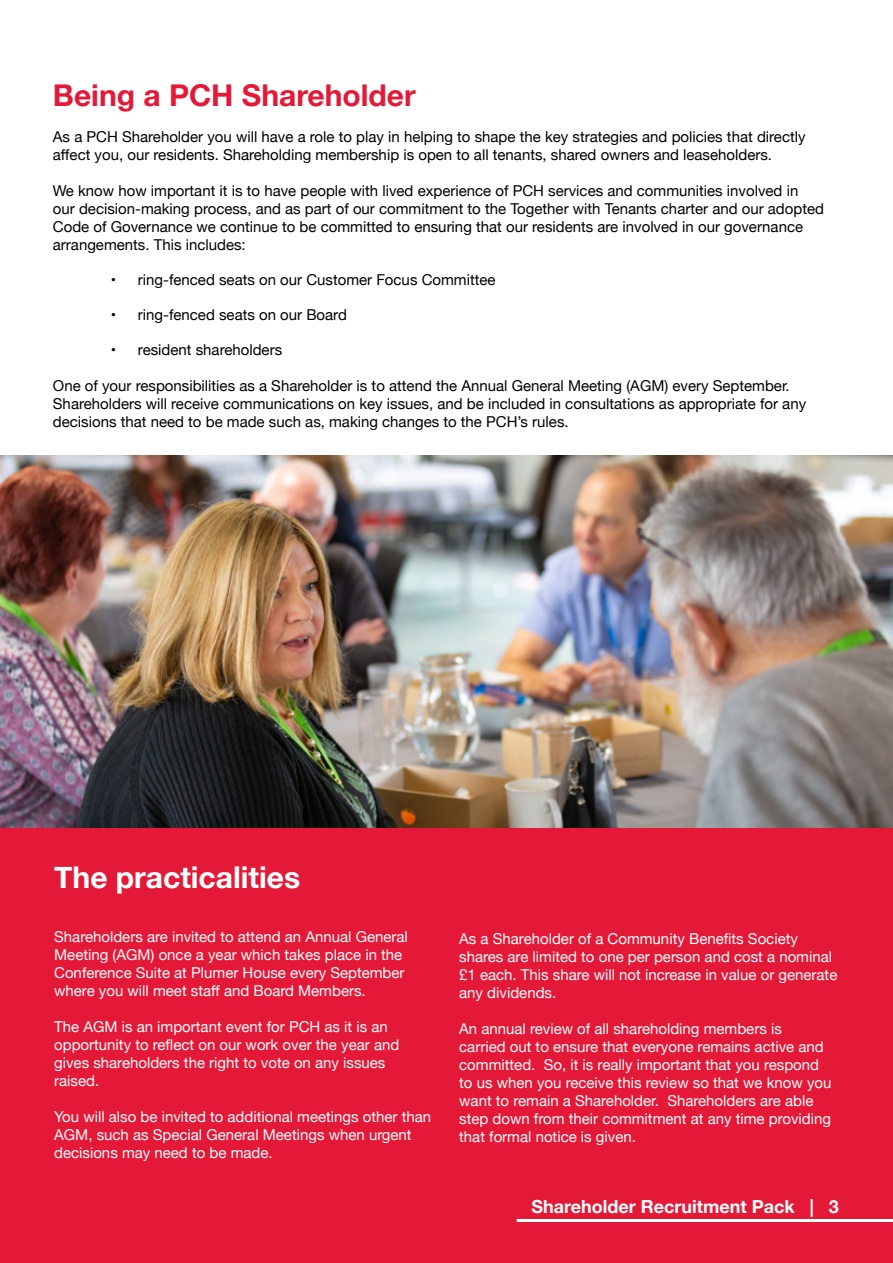
<style>
.page{position:relative;width:893px;height:1263px;background:#fff}
.page>*{position:absolute;margin:0;border:0;box-sizing:border-box;transform-origin:0 0}
.t1{font:700 30px "Helvetica Neue";color:#e41937}
.t2{font:700 30px "Helvetica Neue";color:#fff}
.t3{font:700 18px "Helvetica Neue";color:#fff}
.t4{font:15px/18px "Helvetica Neue";color:#fff}
.t5{font:15px/18px "Helvetica Neue";color:#000}
</style>
<div class="page">
<div style="left:0;top:828px;width:893px;height:435px;background:#e41937"></div>
<hr style="left:517px;top:1219px;width:376px;height:3px;background:#fff">
<img style="left:0;top:455px;width:893px;height:373px">
<h1 class="t1" style="left:53px;top:72px;width:364px">Being a PCH Shareholder</h1>
<p class="t5" style="left:53px;top:128px;width:754px">As a PCH Shareholder you will have a role to play in helping to shape the key strategies and policies that directly affect you, our residents. Shareholding membership is open to all tenants, shared owners and leaseholders.</p>
<p class="t5" style="left:53px;top:182px;width:773px">We know how important it is to have people with lived experience of PCH services and communities involved in our decision-making process, and as part of our commitment to the Together with Tenants charter and our adopted Code of Governance we continue to be committed to ensuring that our residents are involved in our governance arrangements. This includes:</p>
<p class="t5" style="left:111px;top:271px;width:386px">• ring-fenced seats on our Customer Focus Committee</p>
<p class="t5" style="left:111px;top:306px;width:237px">• ring-fenced seats on our Board</p>
<p class="t5" style="left:111px;top:341px;width:173px">• resident shareholders</p>
<p class="t5" style="left:53px;top:377px;width:755px">One of your responsibilities as a Shareholder is to attend the Annual General Meeting (AGM) every September.<br>Shareholders will receive communications on key issues, and be included in consultations as appropriate for any decisions that need to be made such as, making changes to the PCH’s rules.</p>
<h1 class="t2" style="left:54px;top:853px;width:247px">The practicalities</h1>
<p class="t4" style="left:54px;top:928px;width:355px">Shareholders are invited to attend an Annual General Meeting (AGM) once a year which takes place in the Conference Suite at Plumer House every September where you will meet staff and Board Members.</p>
<p class="t4" style="left:54px;top:1018px;width:347px">The AGM is an important event for PCH as it is an opportunity to reflect on our work over the year and gives shareholders the right to vote on any issues raised.</p>
<p class="t4" style="left:54px;top:1108px;width:379px">You will also be invited to additional meetings other than<br>AGM, such as Special General Meetings when urgent decisions may need to be made.</p>
<p class="t4" style="left:459px;top:931px;width:380px">As a Shareholder of a Community Benefits Society shares are limited to one per person and cost a nominal £1 each. This share will not increase in value or generate any dividends.</p>
<p class="t4" style="left:459px;top:1021px;width:374px">An annual review of all shareholding members is carried out to ensure that everyone remains active and committed. So, it is really important that you respond to us when you receive this review so that we know you want to remain a Shareholder. Shareholders are able step down from their commitment at any time providing that formal notice is given.</p>
<p class="t3" style="left:532px;top:1192px;width:309px">Shareholder Recruitment Pack | 3</p>
</div>
